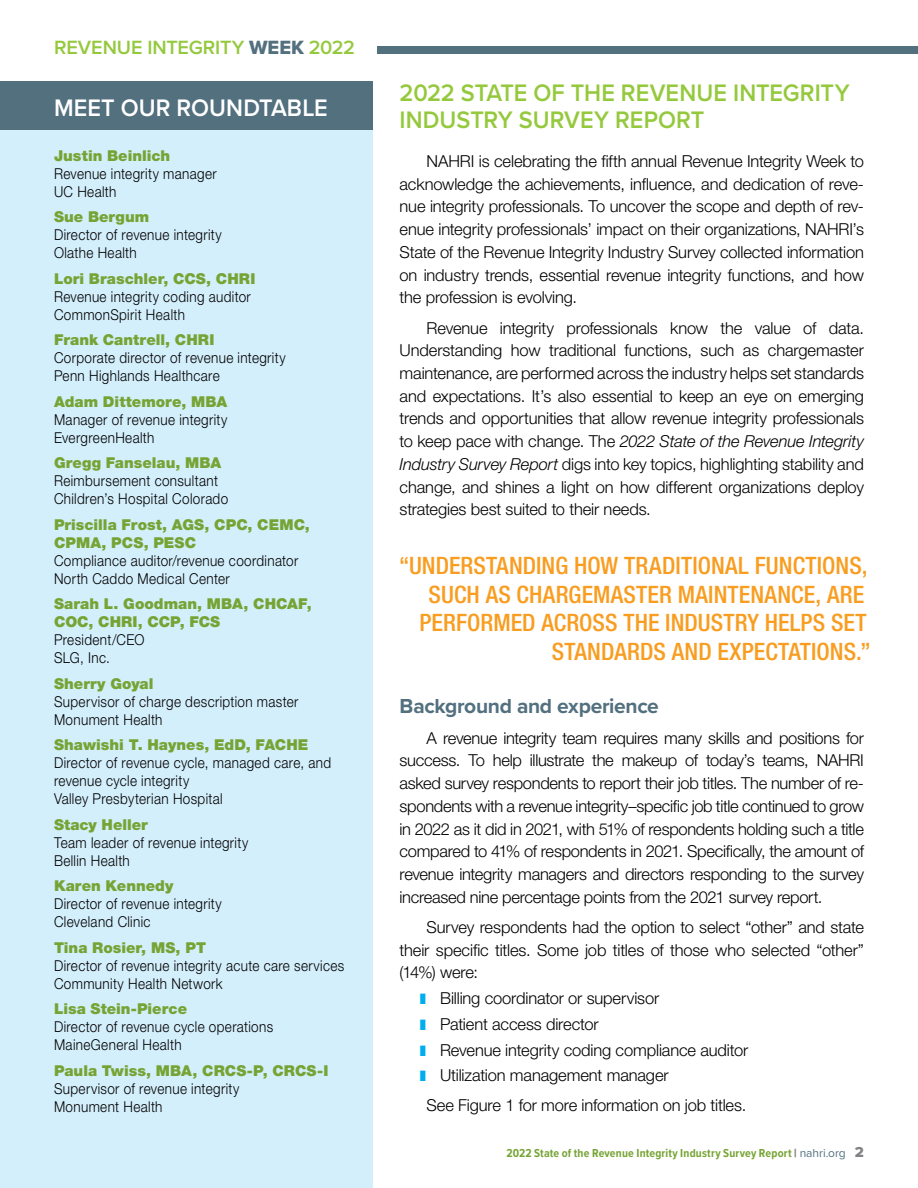
<style>
.page{position:relative;width:918px;height:1188px;background:#fff}
.page>*{position:absolute;margin:0;border:0;box-sizing:border-box;transform-origin:0 0}
.t1{font:600 24.75px/27.3px "Proxima Nova";color:#95c93d;scale:.95 1}
.t2{font:600 24.75px "Proxima Nova";color:#fff;scale:.95 1}
.t3{font:500 condensed 24px/28.5px "Helvetica Neue LT Std";letter-spacing:.005em;color:#f99d20;text-align:right}
.t4{font:700 21px "Proxima Nova";letter-spacing:-.015em;color:#53707f}
.t5{font:600 19.8px "Proxima Nova";letter-spacing:-.005em;color:#95c93d}
.t6{font:300 16.5px/22.6px "Helvetica Neue LT Std";letter-spacing:-.01em;color:#000;text-align:justify}
.t7{font:300 15px/18px "Helvetica Neue LT Std";letter-spacing:.025em;color:#000;scale:.9 1}
.t8{font:900 15px/18px "Helvetica Neue LT Std";color:#76a434}
.t9{font:700 12px "Proxima Nova Cond";letter-spacing:.015em;color:#76a434}
.s1{font-family:"Proxima Nova Extrabld";font-weight:400;color:#53707f}
.s2{font-style:italic}
.s3{color:#00aeef}
.s4{font-weight:900;color:#808285}
.s5{font-family:"Proxima Nova";font-weight:400;color:#53707f}
.s6{font-family:"Proxima Nova Extrabld";font-weight:400;font-size:15px;color:#808285}
</style>
<div class="page">
<div style="left:377px;top:47px;width:541px;height:7px;background:#53707f"></div>
<div style="left:0;top:81px;width:373px;height:1107px;background:#d4effc"></div>
<div style="left:0;top:81px;width:373px;height:49px;background:#53707f"></div>
<p class="t5" style="left:54px;top:33px;width:302px">REVENUE INTEGRITY <span class="s1">WEEK</span> 2022</p>
<h1 class="t2" style="left:54px;top:89px;width:290px">MEET OUR ROUNDTABLE</h1>
<p class="t8" style="left:54px;top:146px;width:118px">Justin Beinlich</p>
<p class="t7" style="left:54px;top:164px;width:182px">Revenue integrity manager<br>UC Health</p>
<p class="t8" style="left:54px;top:208px;width:97px">Sue Bergum</p>
<p class="t7" style="left:54px;top:225px;width:188px">Director of revenue integrity<br>Olathe Health</p>
<p class="t8" style="left:54px;top:269px;width:203px">Lori Braschler, CCS, CHRI</p>
<p class="t7" style="left:54px;top:287px;width:220px">Revenue integrity coding auditor<br>CommonSpirit Health</p>
<p class="t8" style="left:54px;top:331px;width:162px">Frank Cantrell, CHRI</p>
<p class="t7" style="left:54px;top:348px;width:259px">Corporate director of revenue integrity<br>Penn Highlands Healthcare</p>
<p class="t8" style="left:54px;top:392px;width:175px">Adam Dittemore, MBA</p>
<p class="t7" style="left:54px;top:410px;width:194px">Manager of revenue integrity<br>EvergreenHealth</p>
<p class="t8" style="left:54px;top:454px;width:169px">Gregg Fanselau, MBA</p>
<p class="t7" style="left:54px;top:471px;width:195px">Reimbursement consultant<br>Children’s Hospital Colorado</p>
<p class="t8" style="left:54px;top:515px;width:258px">Priscilla Frost, AGS, CPC, CEMC,<br>CPMA, PCS, PESC</p>
<p class="t7" style="left:54px;top:551px;width:273px">Compliance auditor/revenue coordinator<br>North Caddo Medical Center</p>
<p class="t8" style="left:54px;top:595px;width:259px">Sarah L. Goodman, MBA, CHCAF,<br>COC, CHRI, CCP, FCS</p>
<p class="t7" style="left:54px;top:630px;width:102px">President/CEO<br>SLG, Inc.</p>
<p class="t8" style="left:54px;top:674px;width:101px">Sherry Goyal</p>
<p class="t7" style="left:54px;top:692px;width:273px">Supervisor of charge description master<br>Monument Health</p>
<p class="t8" style="left:54px;top:736px;width:256px">Shawishi T. Haynes, EdD, FACHE</p>
<p class="t7" style="left:54px;top:753px;width:310px">Director of revenue cycle, managed care, and revenue cycle integrity<br>Valley Presbyterian Hospital</p>
<p class="t8" style="left:54px;top:815px;width:95px">Stacy Heller</p>
<p class="t7" style="left:54px;top:833px;width:217px">Team leader of revenue integrity<br>Bellin Health</p>
<p class="t8" style="left:54px;top:877px;width:121px">Karen Kennedy</p>
<p class="t7" style="left:54px;top:894px;width:188px">Director of revenue integrity<br>Cleveland Clinic</p>
<p class="t8" style="left:54px;top:938px;width:154px">Tina Rosier, MS, PT</p>
<p class="t7" style="left:54px;top:956px;width:324px">Director of revenue integrity acute care services<br>Community Health Network</p>
<p class="t8" style="left:54px;top:1000px;width:135px">Lisa Stein-Pierce</p>
<p class="t7" style="left:54px;top:1017px;width:245px">Director of revenue cycle operations<br>MaineGeneral Health</p>
<p class="t8" style="left:54px;top:1061px;width:276px">Paula Twiss, MBA, CRCS-P, CRCS-I</p>
<p class="t7" style="left:54px;top:1079px;width:207px">Supervisor of revenue integrity<br>Monument Health</p>
<h1 class="t1" style="left:400px;top:78px;width:475px">2022 STATE OF THE REVENUE INTEGRITY<br>INDUSTRY SURVEY REPORT</h1>
<p class="t6" style="left:400px;top:149px;width:466px;text-indent:27px">NAHRI is celebrating the fifth annual Revenue Integrity Week to acknowledge the achievements, influence, and dedication of reve&shy;nue integrity professionals. To uncover the scope and depth of rev&shy;enue integrity professionals’ impact on their organizations, NAHRI’s State of the Revenue Integrity Industry Survey collected information on industry trends, essential revenue integrity functions, and how the profession is evolving.</p>
<p class="t6" style="left:400px;top:316px;width:466px;text-indent:27px">Revenue integrity professionals know the value of data.<br>Understanding how traditional functions, such as chargemaster maintenance, are performed across the industry helps set standards and expectations. It’s also essential to keep an eye on emerging trends and opportunities that allow revenue integrity professionals to keep pace with change. The <span class="s2">2022 State of the Revenue Integrity Industry Survey Report</span> digs into key topics, highlighting stability and change, and shines a light on how different organizations deploy strategies best suited to their needs.</p>
<h2 class="t3" style="left:399px;top:551px;width:473px">“UNDERSTANDING HOW TRADITIONAL FUNCTIONS, SUCH AS CHARGEMASTER MAINTENANCE, ARE PERFORMED ACROSS THE INDUSTRY HELPS SET STANDARDS AND EXPECTATIONS.”</h2>
<p class="t4" style="left:400px;top:691px;width:261px">Background and experience</p>
<p class="t6" style="left:400px;top:726px;width:466px;text-indent:27px">A revenue integrity team requires many skills and positions for success. To help illustrate the makeup of today’s teams, NAHRI asked survey respondents to report their job titles. The number of re&shy;spondents with a revenue integrity–specific job title continued to grow in 2022 as it did in 2021, with 51% of respondents holding such a title compared to 41% of respondents in 2021. Specifically, the amount of revenue integrity managers and directors responding to the survey increased nine percentage points from the 2021 survey report.</p>
<p class="t6" style="left:400px;top:915px;width:466px;text-indent:27px">Survey respondents had the option to select “other” and state their specific titles. Some job titles of those who selected “other” (14%) were:</p>
<p class="t6" style="left:420px;top:985px;width:330px;line-height:25.7px;text-align:left"><span class="s3">❚</span> Billing coordinator or supervisor<br><span class="s3">❚</span> Patient access director<br><span class="s3">❚</span> Revenue integrity coding compliance auditor <span class="s3">❚</span> Utilization management manager</p>
<p class="t6" style="left:427px;top:1094px;width:321px">See Figure 1 for more information on job titles.</p>
<p class="t9" style="left:506px;top:1145px;width:359px">2022 State of the Revenue Integrity Industry Survey Report <span class="s4">|</span> <span class="s5">nahri.org</span> <span class="s6">2</span></p>
</div>
